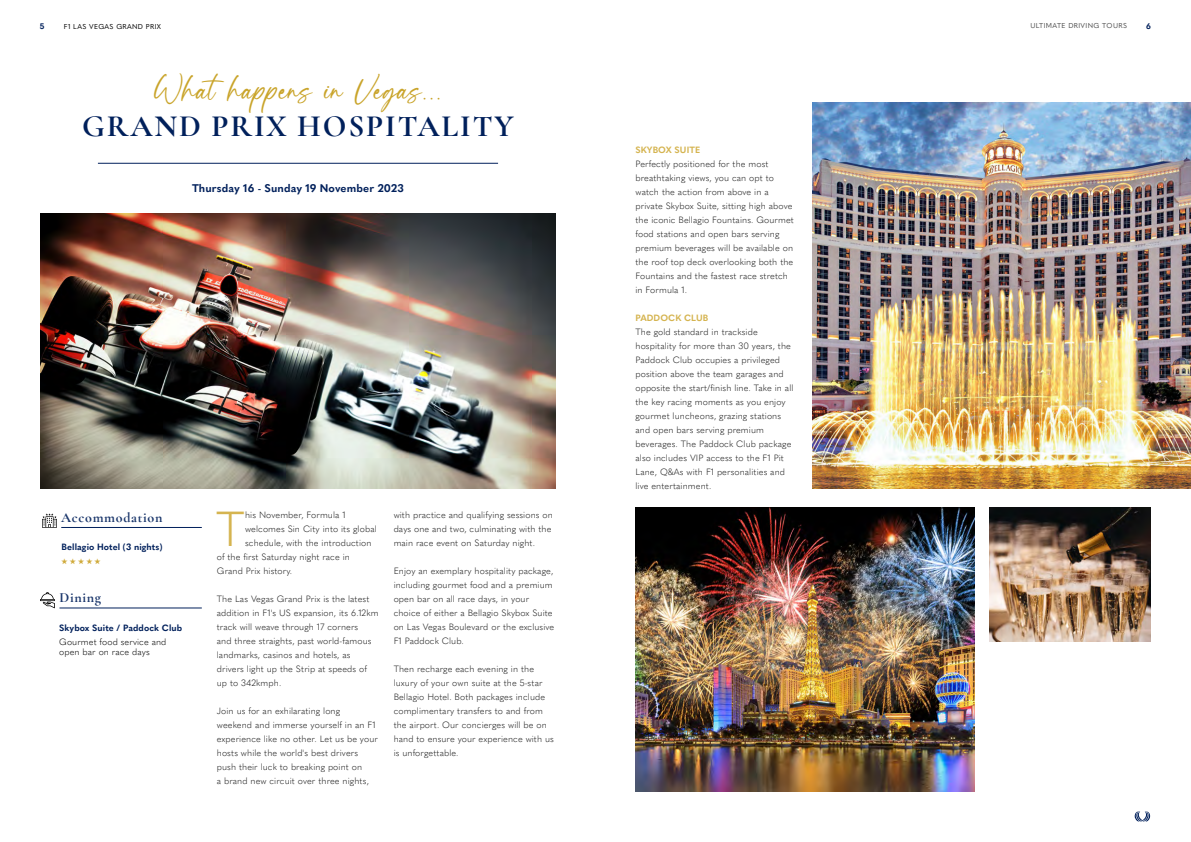
<style>
.page{position:relative;width:1191px;height:842px;background:#fff}
.page>*{position:absolute;margin:0;border:0;box-sizing:border-box;transform-origin:0 0}
.t1{font:300 48.5px "Quasimoda";color:#d5b450}
.t2{font:31px "Otamendi";letter-spacing:.03em;color:#c9a42a}
.t3{font:700 31px "Cormorant Garamond";letter-spacing:.06em;color:#00205b}
.t4{font:700 14px "Cormorant Garamond";letter-spacing:.05em;color:#1a366b}
.t5{font:700 11px "Quasimoda";letter-spacing:.01em;color:#00205b}
.t6{font:300 9px/14px "Quasimoda";letter-spacing:.01em;color:#1a1a1a}
.t7{font:700 9px "Quasimoda";letter-spacing:.01em;color:#00205b}
.t8{font:300 9px/10.8px "Quasimoda";letter-spacing:.01em;color:#000}
.t9{font:700 9px "Quasimoda";letter-spacing:.01em;color:#d5b450}
.t10{font:700 8px "Proxima Nova";color:#d0ab3c}
.t11{font:700 8px "Quasimoda";color:#00205b}
.t12{font:7px "Quasimoda";letter-spacing:.05em;color:#4d4d4d}
.t13{font:7px "Quasimoda";letter-spacing:.05em;color:#000}
</style>
<div class="page">
<svg style="left:1134px;top:811px;width:16px;height:10px"></svg>
<img style="left:40px;top:213px;width:515px;height:275px">
<hr style="left:98px;top:163px;width:400px;height:1px;background:#00205b">
<img style="left:812px;top:103px;width:379px;height:385px">
<svg style="left:42px;top:513px;width:15px;height:15px"></svg>
<hr style="left:61px;top:527px;width:141px;height:1px;background:#00205b">
<svg style="left:40px;top:592px;width:15px;height:16px"></svg>
<hr style="left:59px;top:608px;width:143px;height:1px;background:#00205b">
<img style="left:635px;top:507px;width:339px;height:285px">
<img style="left:989px;top:507px;width:162px;height:134px">
<p class="t11" style="left:40px;top:20px;width:6px">5</p>
<p class="t13" style="left:64px;top:22px;width:99px">F1 LAS VEGAS GRAND PRIX</p>
<p class="t12" style="left:1030px;top:21px;width:98px">ULTIMATE DRIVING TOURS</p>
<p class="t11" style="left:1146px;top:20px;width:6px">6</p>
<h2 class="t2" style="left:154px;top:69px;width:289px">What happens in Vegas...</h2>
<h2 class="t3" style="left:82px;top:107px;width:433px">GRAND PRIX HOSPITALITY</h2>
<p class="t5" style="left:192px;top:180px;width:213px">Thursday 16 - Sunday 19 November 2023</p>
<h3 class="t4" style="left:61px;top:509px;width:103px">Accommodation</h3>
<p class="t7" style="left:61px;top:540px;width:103px">Bellagio Hotel (3 nights)</p>
<p class="t10" style="left:61px;top:555px;width:41px">★ ★ ★ ★ ★</p>
<h3 class="t4" style="left:59px;top:588px;width:43px">Dining</h3>
<p class="t7" style="left:59px;top:620px;width:124px">Skybox Suite / Paddock Club</p>
<p class="t8" style="left:59px;top:635px;width:109px">Gourmet food service and open bar on race days</p>
<h1 class="t1" style="left:216px;top:492px;width:30px">T</h1>
<p class="t6" style="left:245px;top:507px;width:102px">his November, Formula 1</p>
<p class="t6" style="left:245px;top:521px;width:133px">welcomes Sin City into its global</p>
<p class="t6" style="left:245px;top:535px;width:128px">schedule, with the introduction</p>
<p class="t6" style="left:217px;top:549px;width:135px">of the first Saturday night race in</p>
<p class="t6" style="left:217px;top:563px;width:77px">Grand Prix history.</p>
<p class="t6" style="left:217px;top:591px;width:163px">The Las Vegas Grand Prix is the latest addition in F1's US expansion, its 6.12km track will weave through 17 corners<br>and three straights, past world-famous landmarks, casinos and hotels, as drivers light up the Strip at speeds of up to 342kmph.</p>
<p class="t6" style="left:217px;top:703px;width:163px">Join us for an exhilarating long<br>weekend and immerse yourself in an F1 experience like no other. Let us be your hosts while the world's best drivers push their luck to breaking point on<br>a brand new circuit over three nights,</p>
<p class="t6" style="left:394px;top:507px;width:161px">with practice and qualifying sessions on days one and two, culminating with the main race event on Saturday night.</p>
<p class="t6" style="left:394px;top:563px;width:162px">Enjoy an exemplary hospitality package, including gourmet food and a premium open bar on all race days, in your choice of either a Bellagio Skybox Suite on Las Vegas Boulevard or the exclusive F1 Paddock Club.</p>
<p class="t6" style="left:394px;top:661px;width:162px">Then recharge each evening in the luxury of your own suite at the 5-star Bellagio Hotel. Both packages include complimentary transfers to and from the airport. Our concierges will be on hand to ensure your experience with us is unforgettable.</p>
<p class="t9" style="left:635px;top:142px;width:66px">SKYBOX SUITE</p>
<p class="t6" style="left:635px;top:156px;width:160px">Perfectly positioned for the most breathtaking views, you can opt to watch the action from above in a private Skybox Suite, sitting high above the iconic Bellagio Fountains. Gourmet food stations and open bars serving premium beverages will be available on the roof top deck overlooking both the Fountains and the fastest race stretch in Formula 1.</p>
<p class="t9" style="left:635px;top:310px;width:74px">PADDOCK CLUB</p>
<p class="t6" style="left:635px;top:324px;width:159px">The gold standard in trackside hospitality for more than 30 years, the Paddock Club occupies a privileged position above the team garages and opposite the start/finish line. Take in all the key racing moments as you enjoy gourmet luncheons, grazing stations and open bars serving premium beverages. The Paddock Club package also includes VIP access to the F1 Pit Lane, Q&amp;As with F1 personalities and live entertainment.</p>
</div>
